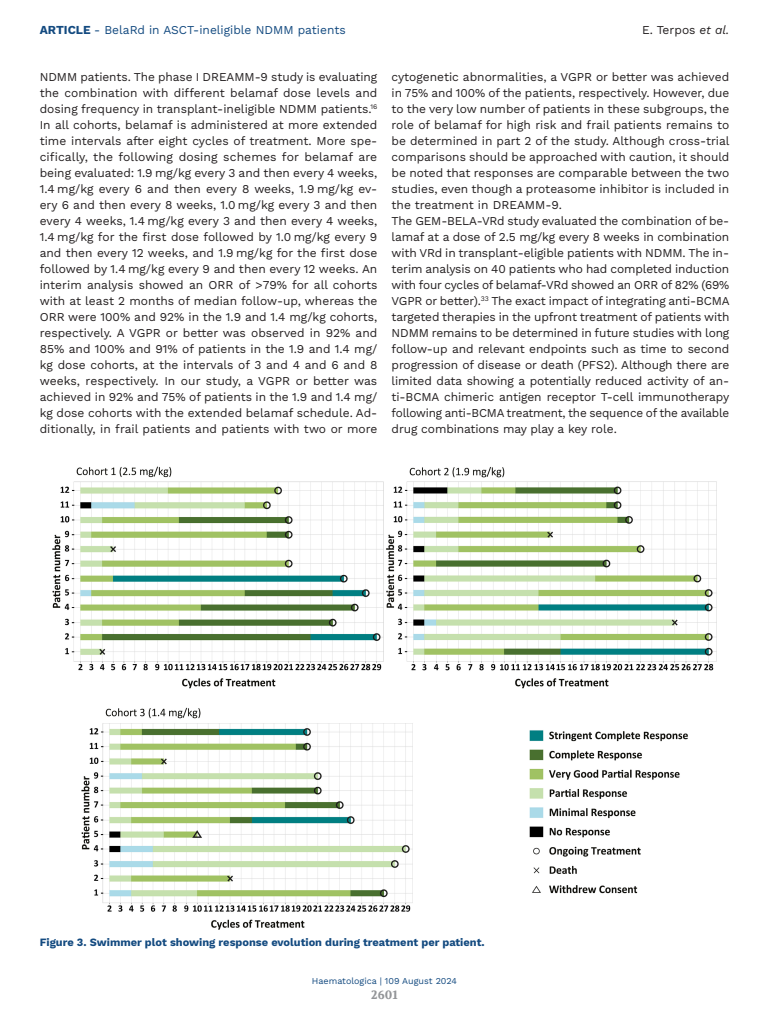
<style>
.page{position:relative;width:769px;height:1024px;background:#fff}
.page>*{position:absolute;margin:0;border:0;box-sizing:border-box;transform-origin:0 0}
.TESTO{font:12px/16px "Work Sans";color:#231f20;text-align:justify}
.t1{font:12px "Work Sans";color:#134a80}
.t2{font:700 12px "Volkhov";color:#939598}
.DIDA_Figura{font:700 11px "Work Sans";color:#134a80}
.t3{font:9px "Work Sans";color:#134a80}
.s1{font-weight:700}
.s2{font-style:italic}
</style>
<div class="page">
<img style="left:52px;top:466px;width:665px;height:463px">
<p class="t1" style="left:40px;top:21px;width:307px"><span class="s1">ARTICLE</span> - BelaRd in ASCT-ineligible NDMM patients</p>
<p class="TESTO" style="left:641px;top:21px;width:89px">E. Terpos <span class="s2">et al.</span></p>
<p class="TESTO" style="left:40px;top:69px;width:339px">NDMM patients. The phase I DREAMM-9 study is evaluating the combination with different belamaf dose levels and dosing frequency in transplant-ineligible NDMM patients.<sup>16<br></sup>In all cohorts, belamaf is administered at more extended time intervals after eight cycles of treatment. More spe&shy;cifically, the following dosing schemes for belamaf are being evaluated: 1.9 mg/kg every 3 and then every 4 weeks, 1.4 mg/kg every 6 and then every 8 weeks, 1.9 mg/kg ev&shy;ery 6 and then every 8 weeks, 1.0 mg/kg every 3 and then every 4 weeks, 1.4 mg/kg every 3 and then every 4 weeks, 1.4 mg/kg for the first dose followed by 1.0 mg/kg every 9 and then every 12 weeks, and 1.9 mg/kg for the first dose followed by 1.4 mg/kg every 9 and then every 12 weeks. An interim analysis showed an ORR of &gt;79% for all cohorts with at least 2 months of median follow-up, whereas the ORR were 100% and 92% in the 1.9 and 1.4 mg/kg cohorts, respectively. A VGPR or better was observed in 92% and 85% and 100% and 91% of patients in the 1.9 and 1.4 mg/ kg dose cohorts, at the intervals of 3 and 4 and 6 and 8 weeks, respectively. In our study, a VGPR or better was achieved in 92% and 75% of patients in the 1.9 and 1.4 mg/ kg dose cohorts with the extended belamaf schedule. Ad&shy;ditionally, in frail patients and patients with two or more</p>
<p class="TESTO" style="left:391px;top:69px;width:339px">cytogenetic abnormalities, a VGPR or better was achieved in 75% and 100% of the patients, respectively. However, due to the very low number of patients in these subgroups, the role of belamaf for high risk and frail patients remains to be determined in part 2 of the study. Although cross-trial comparisons should be approached with caution, it should be noted that responses are comparable between the two studies, even though a proteasome inhibitor is included in the treatment in DREAMM-9.</p>
<p class="TESTO" style="left:391px;top:213px;width:339px">The GEM-BELA-VRd study evaluated the combination of be&shy;lamaf at a dose of 2.5 mg/kg every 8 weeks in combination with VRd in transplant-eligible patients with NDMM. The in&shy;terim analysis on 40 patients who had completed induction with four cycles of belamaf-VRd showed an ORR of 82% (69% VGPR or better).<sup>33</sup> The exact impact of integrating anti-BCMA targeted therapies in the upfront treatment of patients with NDMM remains to be determined in future studies with long follow-up and relevant endpoints such as time to second progression of disease or death (PFS2). Although there are limited data showing a potentially reduced activity of an&shy;ti-BCMA chimeric antigen receptor T-cell immunotherapy following anti-BCMA treatment, the sequence of the available drug combinations may play a key role.</p>
<p class="DIDA_Figura" style="left:40px;top:935px;width:446px">Figure 3. Swimmer plot showing response evolution during treatment per patient.</p>
<p class="t3" style="left:312px;top:974px;width:146px">Haematologica | 109 August 2024</p>
<p class="t2" style="left:371px;top:987px;width:28px">2601</p>
</div>
